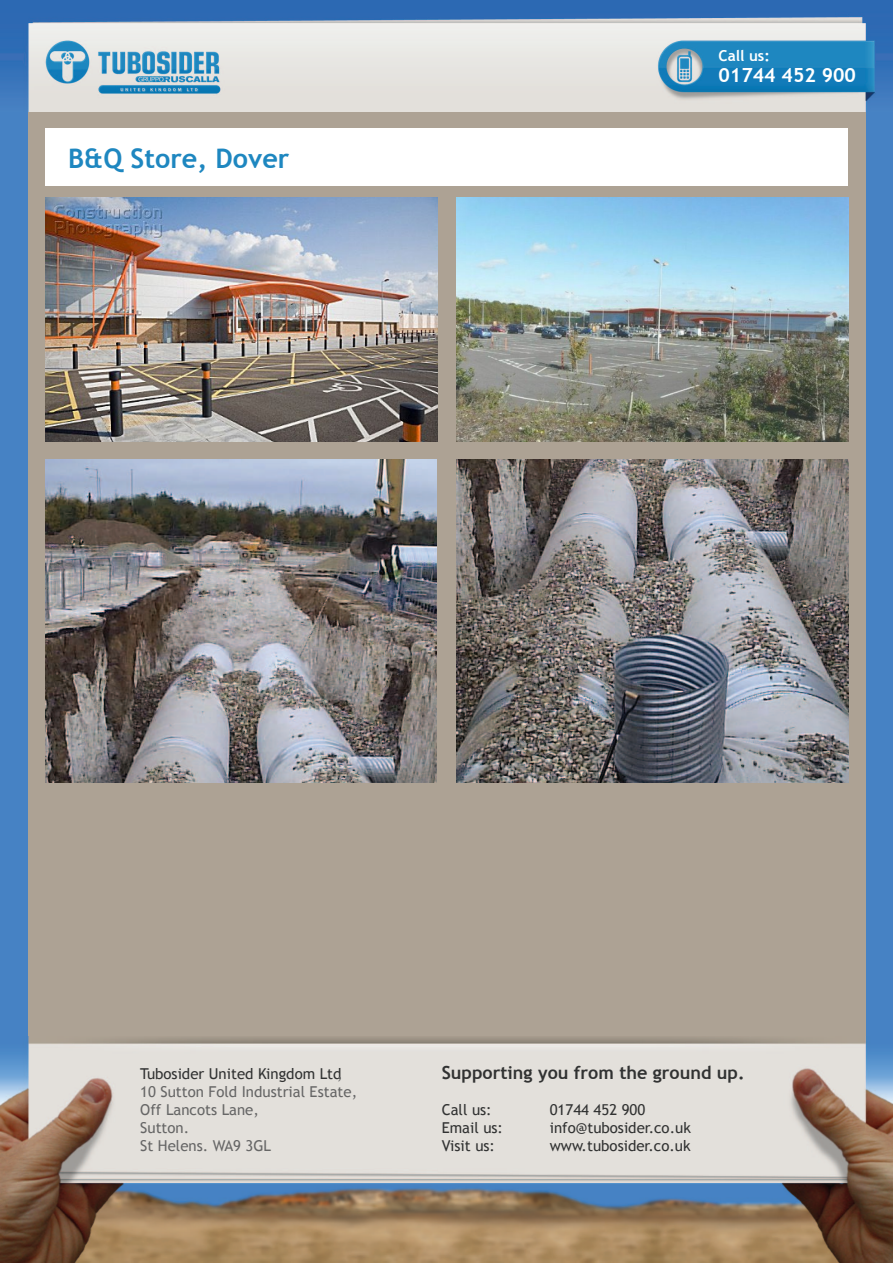
<style>
.page{position:relative;width:893px;height:1263px;background:#4682c4}
.page>*{position:absolute;margin:0;border:0;box-sizing:border-box;transform-origin:0 0}
.t1{font:700 27px "Trebuchet MS";color:#1e87c0}
.t2{font:700 19.5px "Trebuchet MS";color:#fff}
.t3{font:700 18px "Trebuchet MS";color:#313232}
.t4{font:15px/18px "Trebuchet MS";color:#666}
.t5{font:15px "Trebuchet MS";color:#313232}
.t6{font:700 15px "Trebuchet MS";color:#fff}
.s1{color:#313232}
</style>
<div class="page">
<div style="left:28px;top:1px;width:838px;height:1262px;background:#ada294"></div>
<img style="left:0;top:0;width:893px;height:112px">
<img style="left:0;top:1036px;width:893px;height:227px">
<div style="left:45px;top:128px;width:803px;height:57px;background:#fff"></div>
<img style="left:45px;top:460px;width:391px;height:322px">
<img style="left:457px;top:460px;width:391px;height:322px">
<img style="left:45px;top:198px;width:393px;height:244px">
<img style="left:456px;top:198px;width:392px;height:244px">
<h1 class="t1" style="left:68px;top:142px;width:223px">B&amp;Q Store, Dover</h1>
<p class="t6" style="left:718px;top:46px;width:53px">Call us:</p>
<h2 class="t2" style="left:718px;top:63px;width:139px">01744 452 900</h2>
<p class="t4" style="left:140px;top:1064px;width:218px"><span class="s1">Tubosider United Kingdom Ltd</span>,<br>10 Sutton Fold Industrial Estate,<br>Off Lancots Lane,<br>Sutton.<br>St Helens. WA9 3GL</p>
<p class="t3" style="left:442px;top:1061px;width:304px">Supporting you from the ground up.</p>
<p class="t5" style="left:442px;top:1100px;width:51px">Call us:</p>
<p class="t5" style="left:550px;top:1100px;width:97px">01744 452 900</p>
<p class="t5" style="left:442px;top:1118px;width:63px">Email us:</p>
<p class="t5" style="left:550px;top:1118px;width:143px">info@tubosider.co.uk</p>
<p class="t5" style="left:442px;top:1136px;width:55px">Visit us:</p>
<p class="t5" style="left:550px;top:1136px;width:142px">www.tubosider.co.uk</p>
</div>
